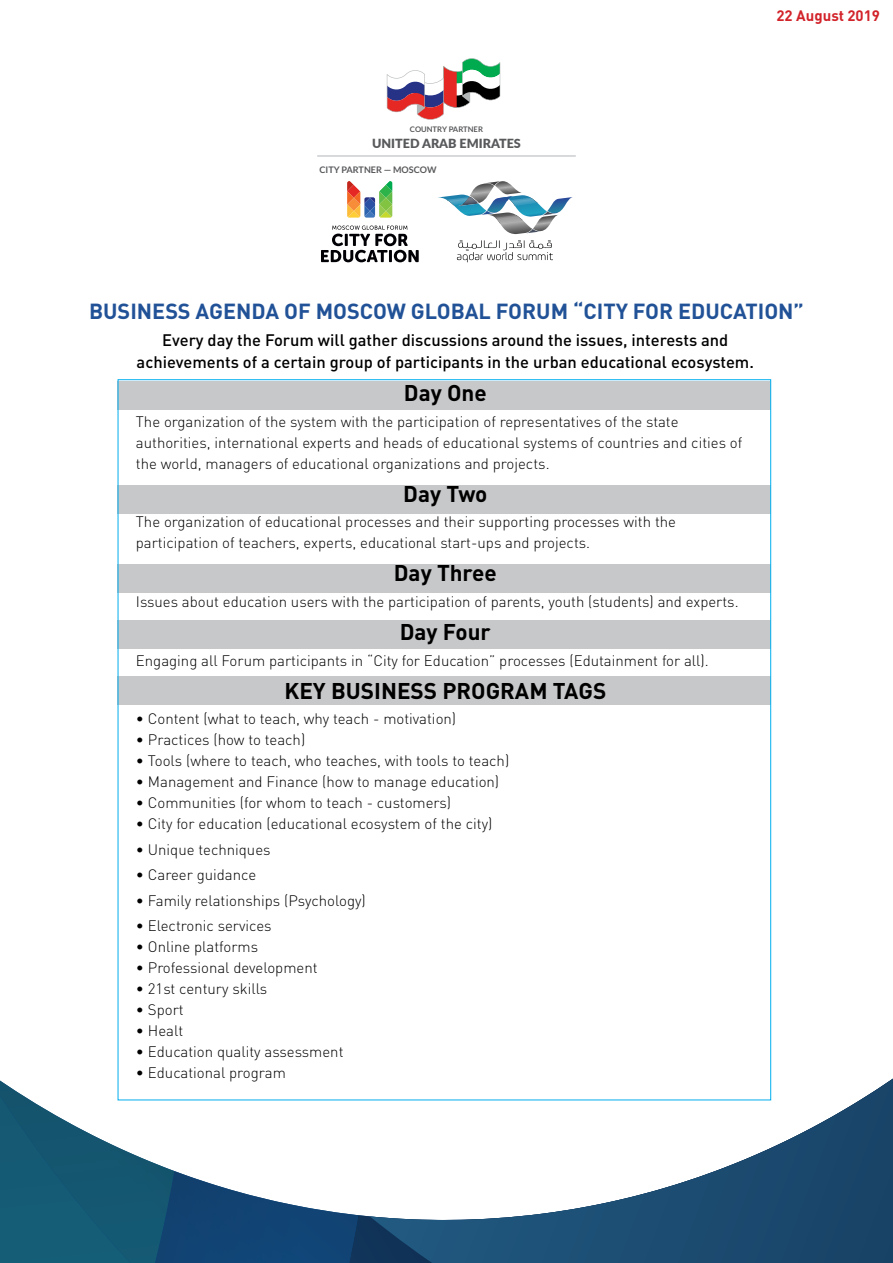
<style>
.page{position:relative;width:893px;height:1263px;background:#fff}
.page>*{position:absolute;margin:0;border:0;box-sizing:border-box;transform-origin:0 0}
.t1{font:700 22.5px "DIN";color:#000}
.t2{font:700 21.6px "DIN";color:#215297}
.t3{font:500 16.5px/22.5px "DIN";color:#000;text-align:center}
.t4{font:300 15px/21px "DIN";color:#000}
.t5{font:700 15px "DIN";color:#d2232a}
.t6{font:900 12.6px "Lato";color:#58595b}
.t7{font:700 9px "Lato";color:#58595b}
.t8{font:700 7.65px "Lato";color:#58595b}
</style>
<div class="page">
<svg style="left:117px;top:379px;width:91px;height:536px"></svg>
<svg style="left:346px;top:1100px;width:24px;height:163px"></svg>
<img style="left:174px;top:1171px;width:184px;height:92px">
<img style="left:0;top:1079px;width:174px;height:184px">
<svg style="left:370px;top:1070px;width:523px;height:193px"></svg>
<svg style="left:512px;top:156px;width:260px;height:617px"></svg>
<svg style="left:387px;top:58px;width:113px;height:62px"></svg>
<hr style="left:317px;top:155px;width:259px;height:1px;background:#b2b5b6">
<svg style="left:438px;top:181px;width:135px;height:53px"></svg>
<svg style="left:457px;top:240px;width:96px;height:22px"></svg>
<svg style="left:347px;top:181px;width:45px;height:37px"></svg>
<svg style="left:321px;top:226px;width:98px;height:36px"></svg>
<div style="left:118px;top:381px;width:653px;height:28px;background:#c7c8ca"></div>
<div style="left:118px;top:564px;width:653px;height:29px;background:#c7c8ca"></div>
<div style="left:118px;top:485px;width:653px;height:28px;background:#c7c8ca"></div>
<div style="left:118px;top:620px;width:653px;height:29px;background:#c7c8ca"></div>
<div style="left:118px;top:677px;width:653px;height:28px;background:#c7c8ca"></div>
<p class="t8" style="left:410px;top:125px;width:75px">COUNTRY PARTNER</p>
<p class="t7" style="left:319px;top:165px;width:119px">CITY PARTNER — MOSCOW</p>
<p class="t6" style="left:372px;top:134px;width:150px">UNITED ARAB EMIRATES</p>
<p class="t5" style="left:776px;top:6px;width:105px">22 August 2019</p>
<h2 class="t2" style="left:89px;top:297px;width:716px">BUSINESS AGENDA OF MOSCOW GLOBAL FORUM “CITY FOR EDUCATION“</h2>
<p class="t3" style="left:137px;top:328px;width:619px">Every day the Forum will gather discussions around the issues, interests and achievements of a certain group of participants in the urban educational ecosystem.</p>
<h1 class="t1" style="left:404px;top:379px;width:84px">Day One</h1>
<p class="t4" style="left:136px;top:411px;width:608px">The organization of the system with the participation of representatives of the state authorities, international experts and heads of educational systems of countries and cities of the world, managers of educational organizations and projects.</p>
<h1 class="t1" style="left:403px;top:479px;width:86px">Day Two</h1>
<p class="t4" style="left:136px;top:511px;width:542px">The organization of educational processes and their supporting processes with the participation of teachers, experts, educational start-ups and projects.</p>
<h1 class="t1" style="left:394px;top:559px;width:105px">Day Three</h1>
<p class="t4" style="left:136px;top:591px;width:604px">Issues about education users with the participation of parents, youth (students) and experts.</p>
<h1 class="t1" style="left:400px;top:617px;width:93px">Day Four</h1>
<p class="t4" style="left:136px;top:649px;width:574px">Engaging all Forum participants in “City for Education” processes (Edutainment for all .(</p>
<h1 class="t1" style="left:284px;top:676px;width:323px">KEY BUSINESS PROGRAM TAGS</h1>
<p class="t4" style="left:136px;top:708px;width:322px">• Content (what to teach, why teach - motivation(</p>
<p class="t4" style="left:136px;top:729px;width:171px">• Practices (how to teach(</p>
<p class="t4" style="left:136px;top:750px;width:375px">• Tools (where to teach, who teaches, with tools to teach(</p>
<p class="t4" style="left:136px;top:771px;width:365px">• Management and Finance (how to manage education(</p>
<p class="t4" style="left:136px;top:792px;width:317px">• Communities (for whom to teach - customers(</p>
<p class="t4" style="left:136px;top:813px;width:358px">• City for education (educational ecosystem of the city(</p>
<p class="t4" style="left:136px;top:838px;width:136px">• Unique techniques</p>
<p class="t4" style="left:136px;top:864px;width:122px">• Career guidance</p>
<p class="t4" style="left:136px;top:889px;width:231px">• Family relationships (Psychology(</p>
<p class="t4" style="left:136px;top:915px;width:137px">• Electronic services</p>
<p class="t4" style="left:136px;top:936px;width:124px">• Online platforms</p>
<p class="t4" style="left:136px;top:957px;width:183px">• Professional development</p>
<p class="t4" style="left:136px;top:978px;width:133px">• 21st century skills</p>
<p class="t4" style="left:136px;top:999px;width:49px">• Sport</p>
<p class="t4" style="left:136px;top:1020px;width:49px">• Healt</p>
<p class="t4" style="left:136px;top:1041px;width:209px">• Education quality assessment</p>
<p class="t4" style="left:136px;top:1062px;width:152px">• Educational program</p>
</div>
